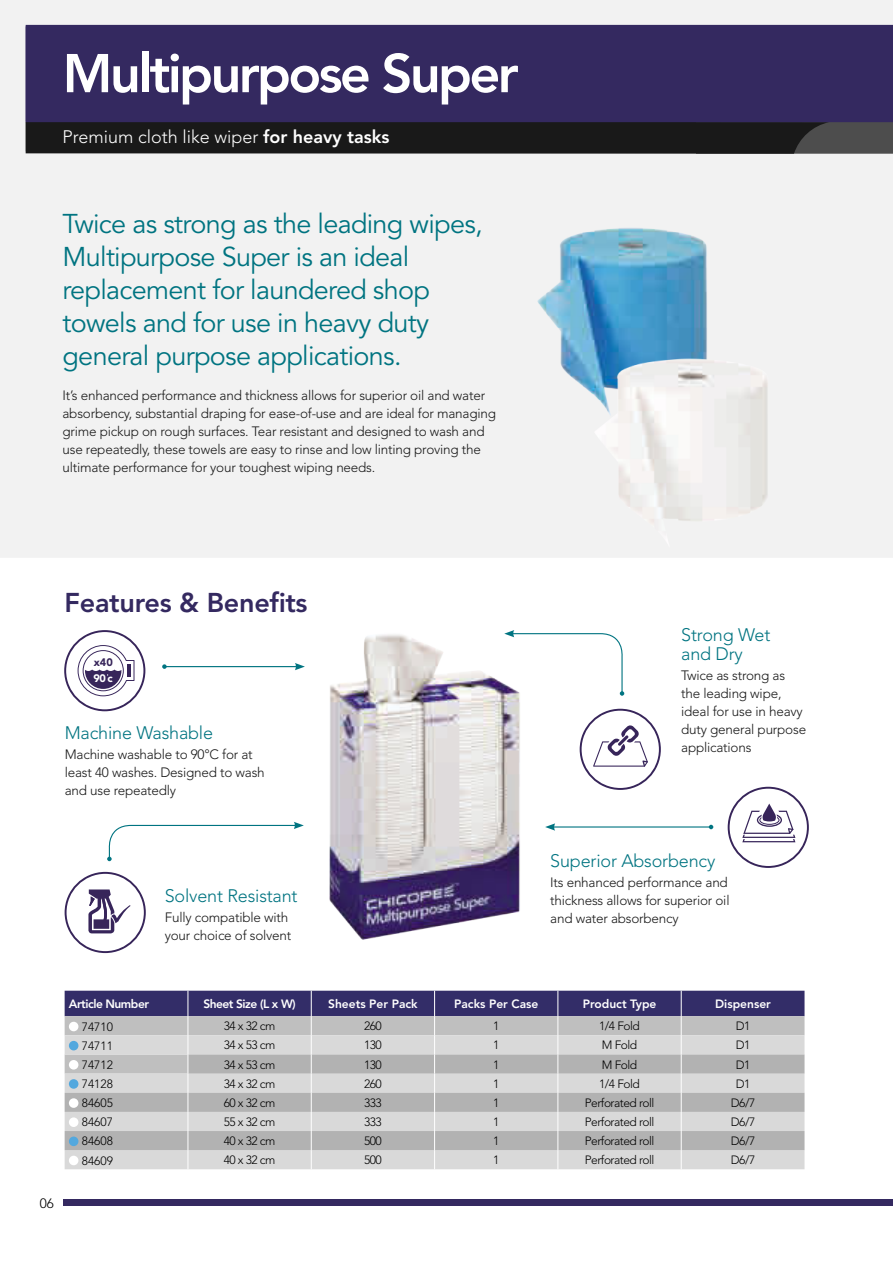
<style>
.page{position:relative;width:893px;height:1263px;background:#fff}
.page>*{position:absolute;margin:0;border:0;box-sizing:border-box;transform-origin:0 0}
.t1{font:800 54px "Avenir";letter-spacing:-.05em;color:#fff}
.t2{font:27px/33px "Avenir";letter-spacing:-.025em;color:#007481}
.t3{font:800 27px "Avenir";letter-spacing:-.01em;color:#342960}
.t4{font:300 18px/18.6px "Avenir";letter-spacing:-.01em;color:#007481}
.t5{font:300 18px "Avenir";color:#fff}
.t6{font:300 13.5px/18px "Avenir";letter-spacing:-.015em;color:#191919}
.t7{font:300 13.5px "Avenir";color:#000}
.t8{font:300 12px "Avenir";letter-spacing:-.04em;color:#000}
.t9{font:800 12px "Avenir";color:#fff}
.t10{font:800 12px "Avenir";letter-spacing:-.04em;color:#fff}
.t11{font:900 10.8px "Avenir";color:#37255a}
.t12{font:900 10.8px "Avenir";color:#fff}
.s1{font-weight:800}
</style>
<div class="page">
<div style="left:0;top:0;width:893px;height:558px;background:#f2f2f2"></div>
<div style="left:786px;top:155px;width:104px;height:103px;background:#f2f2f2"></div>
<div style="left:64px;top:1199px;width:829px;height:6px;background:#342960"></div>
<svg style="left:26px;top:122px;width:867px;height:32px;background:#212121"></svg>
<div style="left:26px;top:25px;width:867px;height:97px;background:#342960"></div>
<svg style="left:65px;top:991px;width:739px;height:178px;background:#b3b2ba"></svg>
<div style="left:69px;top:1022px;width:9px;height:9px;background:#fff;border-radius:50%"></div>
<div style="left:69px;top:1041px;width:9px;height:9px;background:#53a8de;border-radius:50%"></div>
<div style="left:69px;top:1060px;width:9px;height:9px;background:#fff;border-radius:50%"></div>
<div style="left:69px;top:1079px;width:9px;height:10px;background:#53a8de;border-radius:50%"></div>
<div style="left:69px;top:1098px;width:9px;height:10px;background:#fff;border-radius:50%"></div>
<div style="left:69px;top:1117px;width:9px;height:10px;background:#fff;border-radius:50%"></div>
<div style="left:69px;top:1136px;width:9px;height:10px;background:#53a8de;border-radius:50%"></div>
<div style="left:69px;top:1156px;width:9px;height:9px;background:#fff;border-radius:50%"></div>
<img style="left:329px;top:634px;width:191px;height:306px">
<div style="left:576px;top:705px;width:89px;height:89px;border:2px solid #fff;border-radius:50%"></div>
<svg style="left:580px;top:709px;width:81px;height:81px"></svg>
<div style="left:61px;top:868px;width:89px;height:89px;border:2px solid #fff;border-radius:50%"></div>
<svg style="left:65px;top:872px;width:81px;height:81px"></svg>
<svg style="left:64px;top:630px;width:81px;height:81px"></svg>
<hr style="left:164px;top:666px;width:133px;height:1px;background:#007481">
<svg style="left:162px;top:664px;width:5px;height:5px"></svg>
<svg style="left:295px;top:663px;width:10px;height:7px"></svg>
<svg style="left:504px;top:630px;width:120px;height:66px"></svg>
<svg style="left:107px;top:822px;width:197px;height:39px"></svg>
<div style="left:724px;top:783px;width:89px;height:89px;background:#fff;border:2px solid #fff;border-radius:50%"></div>
<svg style="left:728px;top:787px;width:81px;height:81px"></svg>
<hr style="left:553px;top:826px;width:158px;height:1px;background:#007481">
<svg style="left:709px;top:825px;width:4px;height:4px"></svg>
<svg style="left:545px;top:823px;width:10px;height:8px"></svg>
<img style="left:523px;top:208px;width:226px;height:230px">
<img style="left:582px;top:339px;width:227px;height:219px">
<h1 class="t1" style="left:63px;top:51px;width:458px">Multipurpose Super</h1>
<h3 class="t5" style="left:63px;top:129px;width:329px">Premium cloth like wiper <span class="s1">for heavy tasks</span></h3>
<h2 class="t2" style="left:63px;top:210px;width:422px">Twice as strong as the leading wipes,<br>Multipurpose Super is an ideal replacement for laundered shop towels and for use in heavy duty general purpose applications.</h2>
<p class="t6" style="left:63px;top:387px;width:435px">It’s enhanced performance and thickness allows for superior oil and water absorbency, substantial draping for ease-of-use and are ideal for managing grime pickup on rough surfaces. Tear resistant and designed to wash and use repeatedly, these towels are easy to rinse and low linting proving the ultimate performance for your toughest wiping needs.</p>
<h2 class="t3" style="left:65px;top:591px;width:244px">Features &amp; Benefits</h2>
<p class="t11" style="left:94px;top:656px;width:20px">x40</p>
<p class="t12" style="left:93px;top:672px;width:21px">90 c</p>
<h3 class="t4" style="left:65px;top:725px;width:150px">Machine Washable</h3>
<p class="t6" style="left:65px;top:747px;width:201px">Machine washable to 90°C for at least 40 washes. Designed to wash and use repeatedly</p>
<h3 class="t4" style="left:165px;top:888px;width:134px">Solvent Resistant</h3>
<p class="t6" style="left:165px;top:910px;width:128px">Fully compatible with your choice of solvent</p>
<h3 class="t4" style="left:681px;top:627px;width:91px">Strong Wet and Dry</h3>
<p class="t6" style="left:681px;top:667px;width:126px">Twice as strong as the leading wipe, ideal for use in heavy duty general purpose applications</p>
<h3 class="t4" style="left:550px;top:853px;width:167px">Superior Absorbency</h3>
<p class="t6" style="left:550px;top:875px;width:181px">Its enhanced performance and thickness allows for superior oil and water absorbency</p>
<p class="t7" style="left:40px;top:1198px;width:15px">06</p>
<p class="t10" style="left:69px;top:999px;width:82px">Article Number</p>
<p class="t10" style="left:203px;top:999px;width:94px">Sheet Size (L x W)</p>
<p class="t9" style="left:328px;top:999px;width:91px">Sheets Per Pack</p>
<p class="t9" style="left:454px;top:999px;width:86px">Packs Per Case</p>
<p class="t9" style="left:583px;top:999px;width:75px">Product Type</p>
<p class="t9" style="left:715px;top:999px;width:57px">Dispenser</p>
<p class="t8" style="left:82px;top:1021px;width:33px">74710</p>
<p class="t8" style="left:224px;top:1021px;width:53px">34 x 32 cm</p>
<p class="t8" style="left:364px;top:1021px;width:19px">260</p>
<p class="t8" style="left:493px;top:1021px;width:8px">1</p>
<p class="t8" style="left:599px;top:1021px;width:42px">1/4 Fold</p>
<p class="t8" style="left:736px;top:1021px;width:16px">D1</p>
<p class="t8" style="left:82px;top:1040px;width:33px">74711</p>
<p class="t8" style="left:224px;top:1040px;width:53px">34 x 53 cm</p>
<p class="t8" style="left:364px;top:1040px;width:19px">130</p>
<p class="t8" style="left:493px;top:1040px;width:8px">1</p>
<p class="t8" style="left:602px;top:1040px;width:37px">M Fold</p>
<p class="t8" style="left:736px;top:1040px;width:16px">D1</p>
<p class="t8" style="left:82px;top:1059px;width:33px">74712</p>
<p class="t8" style="left:224px;top:1059px;width:53px">34 x 53 cm</p>
<p class="t8" style="left:364px;top:1059px;width:19px">130</p>
<p class="t8" style="left:493px;top:1059px;width:8px">1</p>
<p class="t8" style="left:602px;top:1059px;width:37px">M Fold</p>
<p class="t8" style="left:736px;top:1059px;width:16px">D1</p>
<p class="t8" style="left:82px;top:1079px;width:33px">74128</p>
<p class="t8" style="left:224px;top:1078px;width:53px">34 x 32 cm</p>
<p class="t8" style="left:364px;top:1078px;width:19px">260</p>
<p class="t8" style="left:493px;top:1078px;width:8px">1</p>
<p class="t8" style="left:599px;top:1078px;width:42px">1/4 Fold</p>
<p class="t8" style="left:736px;top:1078px;width:16px">D1</p>
<p class="t8" style="left:82px;top:1098px;width:33px">84605</p>
<p class="t8" style="left:224px;top:1098px;width:53px">60 x 32 cm</p>
<p class="t8" style="left:364px;top:1098px;width:19px">333</p>
<p class="t8" style="left:493px;top:1098px;width:8px">1</p>
<p class="t8" style="left:585px;top:1098px;width:71px">Perforated roll</p>
<p class="t8" style="left:731px;top:1098px;width:26px">D6/7</p>
<p class="t8" style="left:82px;top:1117px;width:33px">84607</p>
<p class="t8" style="left:224px;top:1117px;width:53px">55 x 32 cm</p>
<p class="t8" style="left:364px;top:1117px;width:19px">333</p>
<p class="t8" style="left:493px;top:1117px;width:8px">1</p>
<p class="t8" style="left:585px;top:1117px;width:71px">Perforated roll</p>
<p class="t8" style="left:731px;top:1117px;width:26px">D6/7</p>
<p class="t8" style="left:82px;top:1136px;width:33px">84608</p>
<p class="t8" style="left:224px;top:1136px;width:53px">40 x 32 cm</p>
<p class="t8" style="left:364px;top:1136px;width:19px">500</p>
<p class="t8" style="left:493px;top:1136px;width:8px">1</p>
<p class="t8" style="left:585px;top:1136px;width:71px">Perforated roll</p>
<p class="t8" style="left:731px;top:1136px;width:26px">D6/7</p>
<p class="t8" style="left:82px;top:1155px;width:33px">84609</p>
<p class="t8" style="left:224px;top:1155px;width:53px">40 x 32 cm</p>
<p class="t8" style="left:364px;top:1155px;width:19px">500</p>
<p class="t8" style="left:493px;top:1155px;width:8px">1</p>
<p class="t8" style="left:585px;top:1155px;width:71px">Perforated roll</p>
<p class="t8" style="left:731px;top:1155px;width:26px">D6/7</p>
</div>
